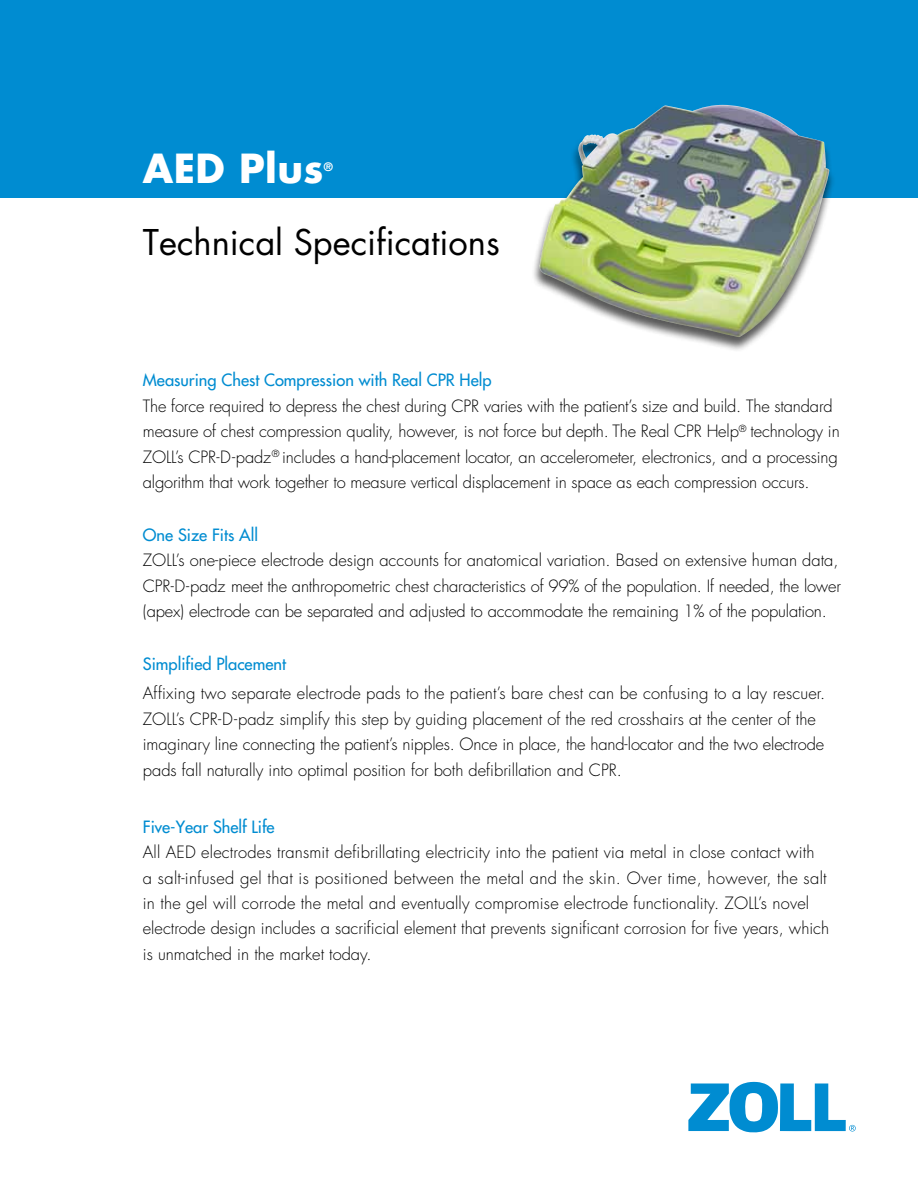
<style>
.page{position:relative;width:918px;height:1188px;background:#fff}
.page>*{position:absolute;margin:0;border:0;box-sizing:border-box;transform-origin:0 0}
.t1{font:700 39px "Futura Std";letter-spacing:.01em;color:#fff}
.t2{font:34.5px "Futura Std";color:#000}
.t3{font:300 16.5px/25.5px "Futura Std";color:#000}
.t4{font:500 16.5px "Futura Std";color:#008cd1}
.t5{font:700 11.4px "Futura Std";color:#fff}
</style>
<div class="page">
<div style="left:0;top:0;width:918px;height:197px;background:#008cd1"></div>
<svg style="left:688px;top:1082px;width:168px;height:50px"></svg>
<div style="left:531px;top:105px;width:305px;height:247px;background:#000;opacity:.65"></div>
<img style="left:539px;top:105px;width:290px;height:232px">
<h1 class="t1" style="left:143px;top:143px;width:182px">AED Plus</h1>
<p class="t5" style="left:324px;top:159px;width:11px">®</p>
<h2 class="t2" style="left:143px;top:221px;width:358px">Technical Specifications</h2>
<p class="t4" style="left:143px;top:370px;width:350px">Measuring Chest Compression with Real CPR Help</p>
<p class="t3" style="left:143px;top:394px;width:698px">The force required to depress the chest during CPR varies with the patient’s size and build. The standard measure of chest compression quality, however, is not force but depth. The Real CPR Help<sup>®</sup> technology in ZOLL’s CPR-D-padz<sup>®</sup> includes a hand-placement locator, an accelerometer, electronics, and a processing algorithm that work together to measure vertical displacement in space as each compression occurs.</p>
<p class="t4" style="left:143px;top:524px;width:117px">One Size Fits All</p>
<p class="t3" style="left:143px;top:548px;width:700px">ZOLL’s one-piece electrode design accounts for anatomical variation. Based on extensive human data,<br>CPR-D-padz meet the anthropometric chest characteristics of 99% of the population. If needed, the lower (apex) electrode can be separated and adjusted to accommodate the remaining 1% of the population.</p>
<p class="t4" style="left:143px;top:653px;width:145px">Simplified Placement</p>
<p class="t3" style="left:143px;top:681px;width:684px">Affixing two separate electrode pads to the patient’s bare chest can be confusing to a lay rescuer.<br>ZOLL’s CPR-D-padz simplify this step by guiding placement of the red crosshairs at the center of the imaginary line connecting the patient’s nipples. Once in place, the hand-locator and the two electrode pads fall naturally into optimal position for both defibrillation and CPR.</p>
<p class="t4" style="left:143px;top:816px;width:133px">Five-Year Shelf Life</p>
<p class="t3" style="left:143px;top:840px;width:688px">All AED electrodes transmit defibrillating electricity into the patient via metal in close contact with<br>a salt-infused gel that is positioned between the metal and the skin. Over time, however, the salt in the gel will corrode the metal and eventually compromise electrode functionality. ZOLL’s novel electrode design includes a sacrificial element that prevents significant corrosion for five years, which is unmatched in the market today.</p>
</div>
